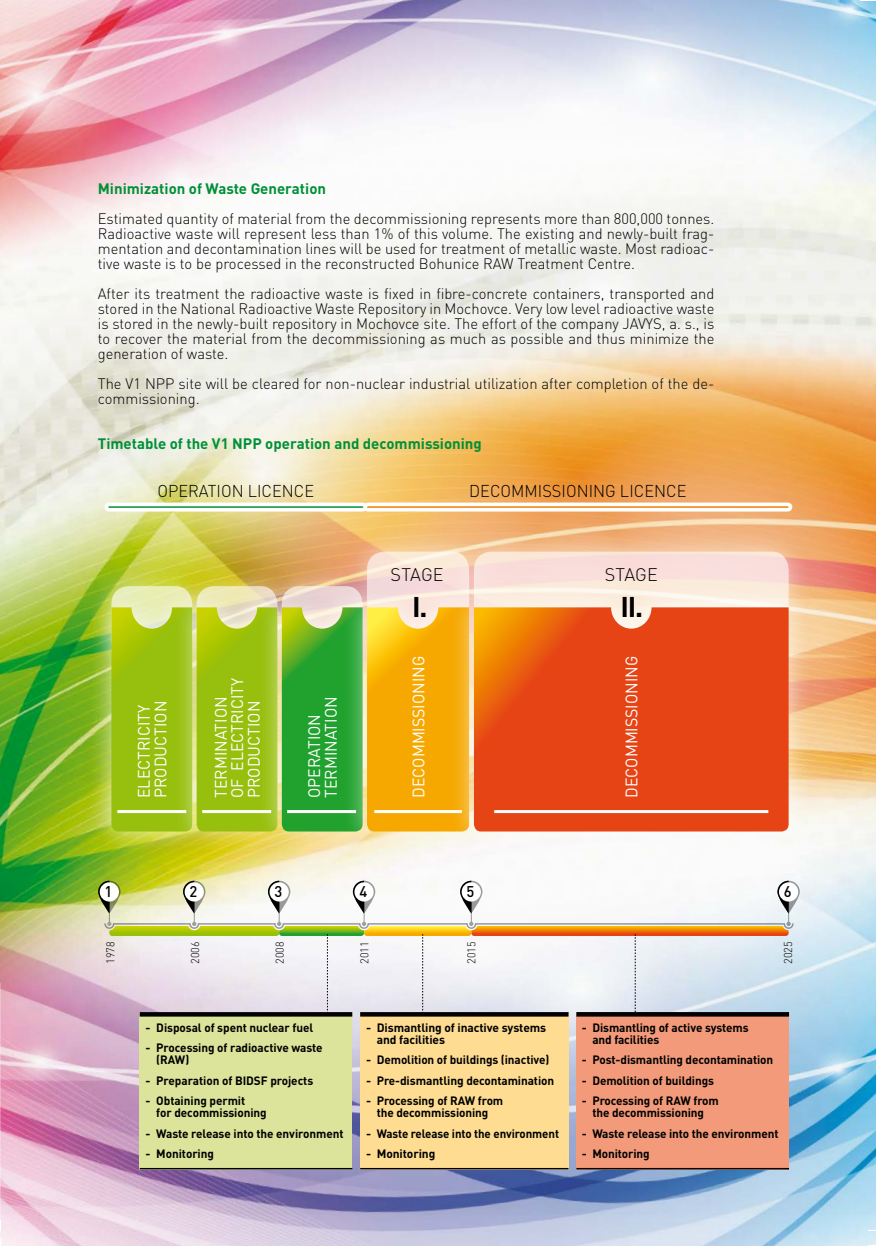
<style>
.page{position:relative;width:876px;height:1246px;background:#fff}
.page>*{position:absolute;margin:0;border:0;box-sizing:border-box;transform-origin:0 0}
.t1{font:700 28.2px "DIN Pro";color:#000}
.t2{font:300 18px "DIN Pro";letter-spacing:.005em;color:#000}
.t3{font:300 16.95px "DIN Pro";color:#000;scale:.96 1}
.t4{font:16.5px/16.5px "DIN Pro";color:#fff;scale:.96 1}
.t5{font:500 15.45px "DIN Pro";color:#000;scale:.96 1}
.t6{font:300 15px/15px "DIN Pro";color:#000;text-align:justify}
.t7{font:700 15px "DIN Pro";color:#009037}
.t8{font:700 12px/12px "DIN Pro";letter-spacing:-.01em;color:#000}
.t9{font:300 11.25px "DIN Pro";letter-spacing:-.01em;color:#000;scale:.96 1}
</style>
<div class="page">
<img style="left:1px;top:1214px;width:875px;height:32px">
<img style="left:0;top:0;width:876px;height:1214px">
<svg style="left:514px;top:417px;width:362px;height:401px;background:#efaa5e"></svg>
<svg style="left:236px;top:417px;width:401px;height:401px;background:#f0bd6d"></svg>
<img style="left:0;top:986px;width:1px;height:260px">
<div style="left:109px;top:502px;width:254px;height:9px;background:#fff"></div>
<div style="left:368px;top:502px;width:420px;height:9px;background:#fff"></div>
<div style="left:88px;top:562px;width:128px;height:138px;background:#fff;opacity:.75"></div>
<div style="left:343px;top:528px;width:150px;height:139px;background:#fff;opacity:.75"></div>
<div style="left:450px;top:528px;width:362px;height:139px;background:#fff;opacity:.75"></div>
<div style="left:88px;top:584px;width:128px;height:272px;background:#fff;opacity:.75"></div>
<div style="left:173px;top:584px;width:128px;height:272px;background:#fff;opacity:.75"></div>
<div style="left:258px;top:584px;width:128px;height:272px;background:#fff;opacity:.75"></div>
<div style="left:343px;top:584px;width:150px;height:272px;background:#fff;opacity:.75"></div>
<svg style="left:111px;top:552px;width:678px;height:279px;background:#b4c149"></svg>
<div style="left:450px;top:584px;width:362px;height:272px;background:#fff;opacity:.75"></div>
<svg style="left:474px;top:607px;width:315px;height:224px;background:#e74c16"></svg>
<hr style="left:494px;top:810px;width:274px;height:3px;background:#fff">
<hr style="left:374px;top:810px;width:88px;height:3px;background:#fff">
<hr style="left:202px;top:810px;width:69px;height:3px;background:#fff">
<hr style="left:287px;top:810px;width:69px;height:3px;background:#fff">
<hr style="left:117px;top:810px;width:69px;height:3px;background:#fff">
<svg style="left:777px;top:881px;width:23px;height:32px"></svg>
<div style="left:779px;top:882px;width:19px;height:19px;background:#fff;border-radius:50%"></div>
<hr style="left:109px;top:506px;width:254px;height:2px;background:#009037">
<hr style="left:368px;top:506px;width:420px;height:2px;background:#ee7f00">
<svg style="left:98px;top:881px;width:696px;height:135px"></svg>
<div style="left:576px;top:1012px;width:213px;height:157px;background:#f29a79"></div>
<svg style="left:576px;top:1012px;width:213px;height:4px"></svg>
<hr style="left:576px;top:1168px;width:213px;height:1px;background:#000">
<div style="left:140px;top:1012px;width:212px;height:157px;background:#dbe49a"></div>
<svg style="left:140px;top:1012px;width:212px;height:4px"></svg>
<hr style="left:140px;top:1168px;width:212px;height:1px;background:#000">
<div style="left:360px;top:1012px;width:208px;height:157px;background:#fedd92"></div>
<svg style="left:360px;top:1012px;width:208px;height:4px"></svg>
<hr style="left:360px;top:1168px;width:208px;height:1px;background:#000">
<p class="t7" style="left:98px;top:179px;width:230px">Minimization of Waste Generation</p>
<p class="t6" style="left:98px;top:211px;width:618px">Estimated quantity of material from the decommissioning represents more than 800,000 tonnes.<br>Radioactive waste will represent less than 1% of this volume. The existing and newly-built frag&shy;mentation and decontamination lines will be used for treatment of metallic waste. Most radioac&shy;tive waste is to be processed in the reconstructed Bohunice RAW Treatment Centre.</p>
<p class="t6" style="left:98px;top:286px;width:618px">After its treatment the radioactive waste is fixed in fibre-concrete containers, transported and stored in the National Radioactive Waste Repository in Mochovce. Very low level radioactive waste is stored in the newly-built repository in Mochovce site. The effort of the company JAVYS, a. s., is to recover the material from the decommissioning as much as possible and thus minimize the generation of waste.</p>
<p class="t6" style="left:98px;top:376px;width:618px">The V1 NPP site will be cleared for non-nuclear industrial utilization after completion of the de&shy;commissioning.</p>
<p class="t7" style="left:98px;top:434px;width:386px">Timetable of the V1 NPP operation and decommissioning</p>
<p class="t3" style="left:157px;top:479px;width:165px">OPERATION LICENCE</p>
<p class="t3" style="left:469px;top:479px;width:228px">DECOMMISSIONING LICENCE</p>
<p class="t2" style="left:391px;top:562px;width:55px">STAGE</p>
<p class="t2" style="left:605px;top:562px;width:55px">STAGE</p>
<p class="t4" style="left:135px;top:798px;width:103px;rotate:-90deg">ELECTRICITY<br>PRODUCTION</p>
<p class="t4" style="left:212px;top:798px;width:127px;rotate:-90deg">TERMINATION<br>OF ELECTRICITY<br>PRODUCTION</p>
<p class="t4" style="left:305px;top:798px;width:107px;rotate:-90deg">OPERATION<br>TERMINATION</p>
<h1 class="t1" style="left:412px;top:588px;width:17px">I.</h1>
<h1 class="t1" style="left:620px;top:588px;width:24px">II.</h1>
<p class="t4" style="left:409px;top:798px;width:150px;rotate:-90deg">DECOMMISSIONING</p>
<p class="t4" style="left:623px;top:798px;width:150px;rotate:-90deg">DECOMMISSIONING</p>
<p class="t5" style="left:105px;top:881px;width:10px">1</p>
<p class="t5" style="left:190px;top:881px;width:10px">2</p>
<p class="t5" style="left:274px;top:881px;width:10px">3</p>
<p class="t5" style="left:359px;top:881px;width:10px">4</p>
<p class="t5" style="left:467px;top:881px;width:10px">5</p>
<p class="t5" style="left:784px;top:881px;width:10px">6</p>
<p class="t9" style="left:103px;top:964px;width:24px;rotate:-90deg">1978</p>
<p class="t9" style="left:187px;top:964px;width:24px;rotate:-90deg">2006</p>
<p class="t9" style="left:272px;top:964px;width:24px;rotate:-90deg">2008</p>
<p class="t9" style="left:357px;top:964px;width:24px;rotate:-90deg">2011</p>
<p class="t9" style="left:464px;top:964px;width:24px;rotate:-90deg">2015</p>
<p class="t9" style="left:780px;top:964px;width:24px;rotate:-90deg">2025</p>
<p class="t8" style="left:146px;top:1021px;width:169px">- Disposal of spent nuclear fuel</p>
<p class="t8" style="left:156px;top:1041px;width:168px;text-indent:-11px">- Processing of radioactive waste (RAW)</p>
<p class="t8" style="left:146px;top:1074px;width:169px">- Preparation of BIDSF projects</p>
<p class="t8" style="left:156px;top:1094px;width:112px;text-indent:-11px">- Obtaining permit<br>for decommissioning</p>
<p class="t8" style="left:146px;top:1127px;width:199px">- Waste release into the environment</p>
<p class="t8" style="left:146px;top:1147px;width:70px">- Monitoring</p>
<p class="t8" style="left:377px;top:1021px;width:171px;text-indent:-11px">- Dismantling of inactive systems and facilities</p>
<p class="t8" style="left:366px;top:1053px;width:185px">- Demolition of buildings (inactive)</p>
<p class="t8" style="left:366px;top:1074px;width:190px">- Pre-dismantling decontamination</p>
<p class="t8" style="left:366px;top:1094px;width:139px;text-align:center">- Processing of RAW from the decommissioning</p>
<p class="t8" style="left:366px;top:1127px;width:194px">- Waste release into the environment</p>
<p class="t8" style="left:366px;top:1147px;width:71px">- Monitoring</p>
<p class="t8" style="left:592px;top:1021px;width:158px;text-indent:-11px">- Dismantling of active systems and facilities</p>
<p class="t8" style="left:582px;top:1053px;width:193px">- Post-dismantling decontamination</p>
<p class="t8" style="left:582px;top:1074px;width:134px">- Demolition of buildings</p>
<p class="t8" style="left:582px;top:1094px;width:139px;text-align:center">- Processing of RAW from the decommissioning</p>
<p class="t8" style="left:582px;top:1127px;width:198px">- Waste release into the environment</p>
<p class="t8" style="left:582px;top:1147px;width:70px">- Monitoring</p>
</div>
